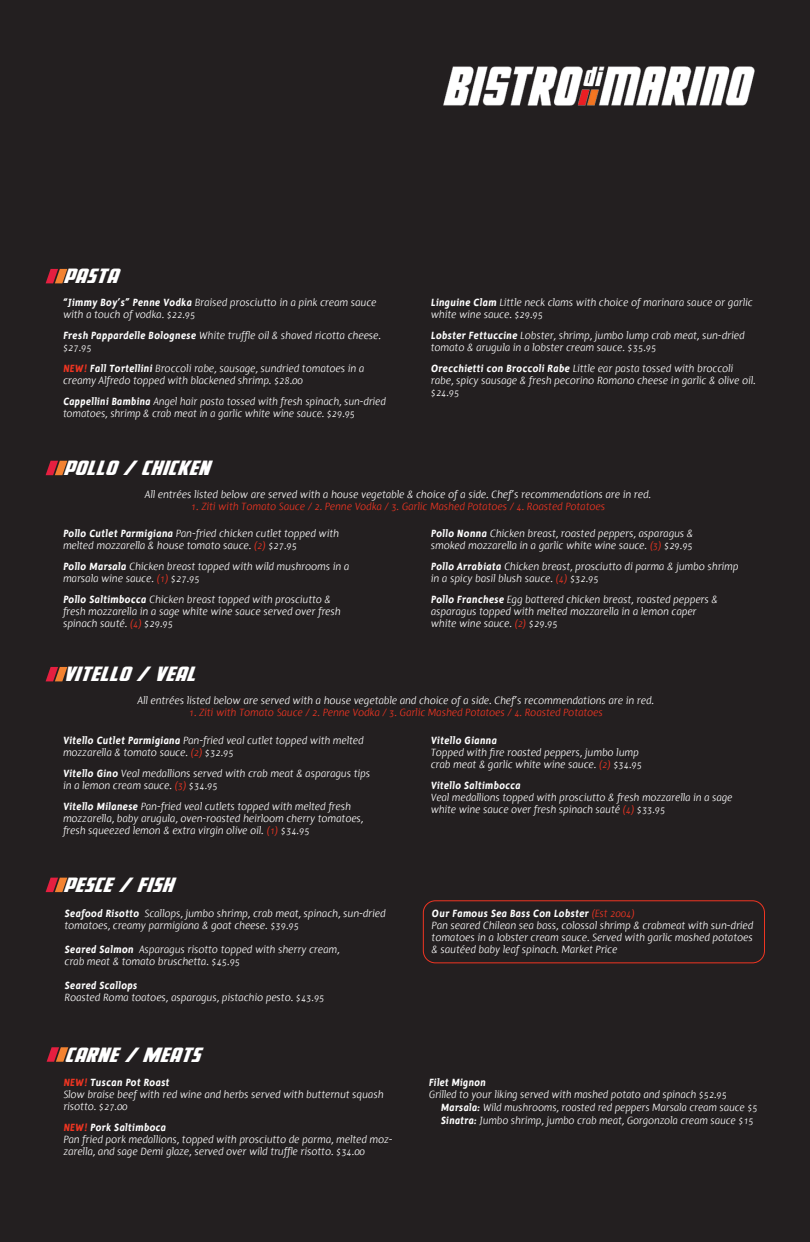
<style>
.page{position:relative;width:810px;height:1242px;background:#231f20}
.page>*{position:absolute;margin:0;border:0;box-sizing:border-box;transform-origin:0 0}
.t1{font:italic 19px "Voyage Fantastique Expanded";color:#fff}
.t2{font:italic 300 11px/12px "BF Tara W00";color:#fff}
.t3{font:italic 300 11px "BF Tara W00";color:#ef3522}
.t4{font:italic 900 11px "BF Tara W00";color:#fff}
.s1{font-weight:900}
.s2{font-weight:900;color:#ef3522}
.s3{color:#ef3522}
</style>
<div class="page">
<svg style="left:46px;top:461px;width:21px;height:14px"></svg>
<svg style="left:46px;top:269px;width:21px;height:14px"></svg>
<svg style="left:46px;top:667px;width:21px;height:14px"></svg>
<svg style="left:46px;top:878px;width:21px;height:14px"></svg>
<div style="left:423px;top:900px;width:342px;height:63px;border:1px solid #ef3522;border-radius:12px"></div>
<svg style="left:47px;top:1047px;width:21px;height:15px"></svg>
<img style="left:443px;top:66px;width:312px;height:40px">
<p class="t1" style="left:63px;top:265px;width:68px">PASTA</p>
<p class="t2" style="left:63px;top:296px;width:315px"><span class="s1">“Jimmy Boy’s” Penne Vodka</span> Braised prosciutto in a pink cream sauce with a touch of vodka. $22.95</p>
<p class="t2" style="left:63px;top:329px;width:320px"><span class="s1">Fresh Pappardelle Bolognese</span> White truffle oil &amp; shaved ricotta cheese. $27.95</p>
<p class="t2" style="left:63px;top:362px;width:303px"><span class="s2">NEW!</span> <span class="s1">Fall Tortellini</span> Broccoli rabe, sausage, sundried tomatoes in a creamy Alfredo topped with blackened shrimp. $28.00</p>
<p class="t2" style="left:63px;top:395px;width:324px"><span class="s1">Cappellini Bambina</span> Angel hair pasta tossed with fresh spinach, sun-dried tomatoes, shrimp &amp; crab meat in a garlic white wine sauce. $29.95</p>
<p class="t1" style="left:63px;top:457px;width:160px">POL L O/CHICKEN</p>
<p class="t2" style="left:431px;top:296px;width:323px"><span class="s1">Linguine Clam</span> Little neck clams with choice of marinara sauce or garlic white wine sauce. $29.95</p>
<p class="t2" style="left:431px;top:329px;width:315px"><span class="s1">Lobster Fettuccine</span> Lobster, shrimp, jumbo lump crab meat, sun-dried tomato &amp; arugula in a lobster cream sauce. $35.95</p>
<p class="t2" style="left:431px;top:362px;width:326px"><span class="s1">Orecchietti con Broccoli Rabe</span> Little ear pasta tossed with broccoli rabe, spicy sausage &amp; fresh pecorino Romano cheese in garlic &amp; olive oil. $24.95</p>
<p class="t2" style="left:145px;top:489px;width:508px">All entrées listed below are served with a house vegetable &amp; choice of a side. Chef’s recommendations are in red.</p>
<p class="t3" style="left:191px;top:501px;width:416px">1. Ziti with Tomato Sauce / 2. Penne Vodka / 3. Garlic Mashed Potatoes / 4. Roasted Potatoes</p>
<p class="t2" style="left:63px;top:528px;width:277px"><span class="s1">Pollo Cutlet Parmigiana</span> Pan-fried chicken cutlet topped with melted mozzarella &amp; house tomato sauce. <span class="s3">(2)</span> $27.95</p>
<p class="t2" style="left:63px;top:561px;width:288px"><span class="s1">Pollo Marsala</span> Chicken breast topped with wild mushrooms in a marsala wine sauce. <span class="s3">(1)</span> $27.95</p>
<p class="t2" style="left:63px;top:594px;width:279px"><span class="s1">Pollo Saltimbocca</span> Chicken breast topped with prosciutto &amp; fresh mozzarella in a sage white wine sauce served over fresh</p>
<p class="t2" style="left:63px;top:618px;width:111px">spinach sauté. <span class="s3">(4)</span> $29.95</p>
<p class="t1" style="left:63px;top:663px;width:136px">VITEL L O/VEAL</p>
<p class="t2" style="left:431px;top:528px;width:264px"><span class="s1">Pollo Nonna</span> Chicken breast, roasted peppers, asparagus &amp; smoked mozzarella in a garlic white wine sauce. <span class="s3">(3)</span> $29.95</p>
<p class="t2" style="left:431px;top:561px;width:309px"><span class="s1">Pollo Arrabiata</span> Chicken breast, prosciutto di parma &amp; jumbo shrimp</p>
<p class="t2" style="left:431px;top:573px;width:169px">in a spicy basil blush sauce. <span class="s3">(4)</span> $32.95</p>
<p class="t2" style="left:431px;top:594px;width:289px"><span class="s1">Pollo Franchese</span> Egg battered chicken breast, roasted peppers &amp; asparagus topped with melted mozzarella in a lemon caper</p>
<p class="t2" style="left:431px;top:618px;width:128px">white wine sauce. <span class="s3">(2)</span> $29.95</p>
<p class="t2" style="left:138px;top:695px;width:518px">All entrées listed below are served with a house vegetable and choice of a side. Chef’s recommendations are in red.</p>
<p class="t3" style="left:189px;top:707px;width:416px">1. Ziti with Tomato Sauce / 2. Penne Vodka / 3. Garlic Mashed Potatoes / 4. Roasted Potatoes</p>
<p class="t2" style="left:63px;top:735px;width:302px"><span class="s1">Vitello Cutlet Parmigiana</span> Pan-fried veal cutlet topped with melted mozzarella &amp; tomato sauce. <span class="s3">(2)</span> $32.95</p>
<p class="t2" style="left:63px;top:768px;width:309px"><span class="s1">Vitello Gino</span> Veal medallions served with crab meat &amp; asparagus tips</p>
<p class="t2" style="left:63px;top:780px;width:156px">in a lemon cream sauce. <span class="s3">(3)</span> $34.95</p>
<p class="t2" style="left:63px;top:801px;width:302px"><span class="s1">Vitello Milanese</span> Pan-fried veal cutlets topped with melted fresh mozzarella, baby arugula, oven-roasted heirloom cherry tomatoes, fresh squeezed lemon &amp; extra virgin olive oil. <span class="s3">(1)</span> $34.95</p>
<p class="t1" style="left:63px;top:874px;width:124px">PESCE/FISH</p>
<p class="t2" style="left:65px;top:907px;width:323px"><span class="s1">Seafood Risotto</span> Scallops, jumbo shrimp, crab meat, spinach, sun-dried tomatoes, creamy parmigiana &amp; goat cheese. $39.95</p>
<p class="t2" style="left:65px;top:943px;width:276px"><span class="s1">Seared Salmon</span> Asparagus risotto topped with sherry cream, crab meat &amp; tomato bruschetta. $45.95</p>
<p class="t4" style="left:65px;top:979px;width:74px">Seared Scallops</p>
<p class="t2" style="left:65px;top:991px;width:262px">Roasted Roma toatoes, asparagus, pistachio pesto. $43.95</p>
<p class="t1" style="left:65px;top:1044px;width:150px">CARNE/MEATS</p>
<p class="t4" style="left:63px;top:1077px;width:108px"><span class="s3">NEW!</span> Tuscan Pot Roast</p>
<p class="t2" style="left:63px;top:1089px;width:322px">Slow braise beef with red wine and herbs served with butternut squash risotto. $27.00</p>
<p class="t4" style="left:63px;top:1122px;width:104px"><span class="s3">NEW!</span> Pork Saltimboca</p>
<p class="t2" style="left:63px;top:1134px;width:331px">Pan fried pork medallions, topped with prosciutto de parma, melted moz&shy;zarella, and sage Demi glaze, served over wild truffle risotto. $34.00</p>
<p class="t4" style="left:431px;top:735px;width:68px">Vitello Gianna</p>
<p class="t2" style="left:431px;top:747px;width:209px">Topped with fire roasted peppers, jumbo lump</p>
<p class="t2" style="left:431px;top:759px;width:213px">crab meat &amp; garlic white wine sauce. <span class="s3">(2)</span> $34.95</p>
<p class="t4" style="left:431px;top:780px;width:91px">Vitello Saltimbocca</p>
<p class="t2" style="left:431px;top:792px;width:303px">Veal medallions topped with prosciutto &amp; fresh mozzarella in a sage white wine sauce over fresh spinach sauté <span class="s3">(4)</span> $33.95</p>
<p class="t2" style="left:432px;top:907px;width:323px"><span class="s1">Our Famous Sea Bass Con Lobster</span> <span class="s3">(Est 2004)<br></span>Pan seared Chilean sea bass, colossal shrimp &amp; crabmeat with sun-dried tomatoes in a lobster cream sauce. Served with garlic mashed potatoes &amp; sautéed baby leaf spinach. Market Price</p>
<p class="t4" style="left:429px;top:1077px;width:59px">Filet Mignon</p>
<p class="t2" style="left:429px;top:1089px;width:300px">Grilled to your liking served with mashed potato and spinach $52.95</p>
<p class="t2" style="left:441px;top:1102px;width:318px"><span class="s1">Marsala:</span> Wild mushrooms, roasted red peppers Marsala cream sauce $5</p>
<p class="t2" style="left:441px;top:1115px;width:315px"><span class="s1">Sinatra:</span> Jumbo shrimp, jumbo crab meat, Gorgonzola cream sauce $15</p>
</div>
